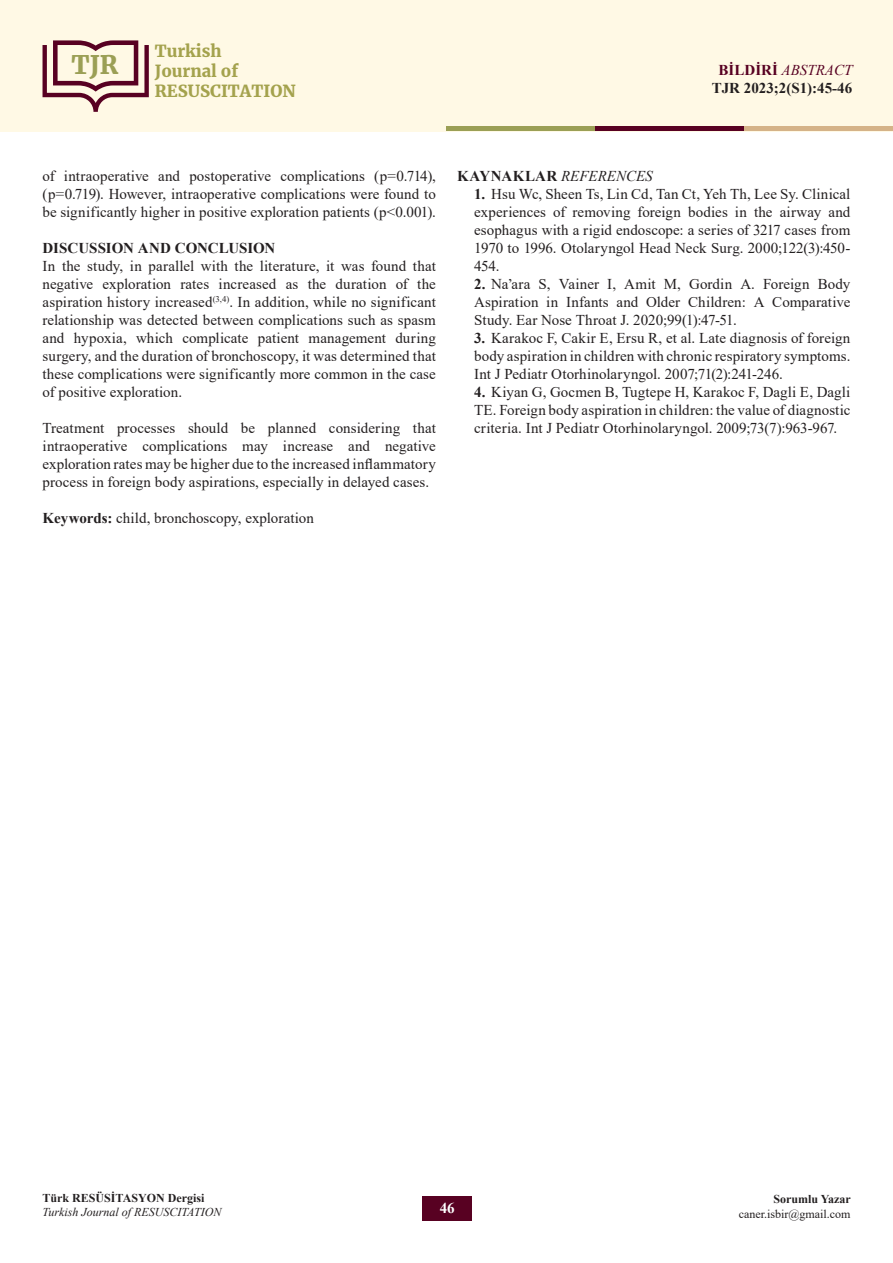
<style>
.page{position:relative;width:893px;height:1263px;background:#fff}
.page>*{position:absolute;margin:0;border:0;box-sizing:border-box;transform-origin:0 0}
.t1{font:900 25.35px "Merriweather";color:#9b9f55}
.t2{font:900 16.5px/19.8px "Merriweather";color:#a4a24d}
.Temel_Paragraf{font:15px/18px "Times New Roman";letter-spacing:.005em;color:#231f20;text-align:justify}
.Temel_Paragraf-2{font:700 15px/18px "Times New Roman";color:#231f20;text-align:center}
.Temel_Paragraf-3{font:italic 15px "Times New Roman";color:#231f20}
.t3{font:700 15px "Times New Roman";color:#fff}
.t4{font:700 12px "Times New Roman";color:#231f20}
.t5{font:italic 12px "Times New Roman";color:#231f20}
.t6{font:12px "Times New Roman";color:#231f20}
.s1{color:#580122}
.s2{font-weight:400;font-style:italic;color:#580122}
.s3{font-weight:700}
.s4{font-weight:700;font-style:normal}
</style>
<div class="page">
<div style="left:0;top:0;width:893px;height:131px;background:#fff9e5"></div>
<svg style="left:43px;top:40px;width:106px;height:72px"></svg>
<div style="left:446px;top:126px;width:149px;height:5px;background:#9b9f55"></div>
<div style="left:595px;top:126px;width:149px;height:5px;background:#580122"></div>
<div style="left:744px;top:126px;width:149px;height:5px;background:#d5b388"></div>
<div style="left:422px;top:1196px;width:50px;height:24px;background:#580122"></div>
<h1 class="t1" style="left:72px;top:47px;width:48px">TJR</h1>
<p class="t2" style="left:155px;top:41px;width:142px">Turkish<br>Journal of<br>RESUSCITATION</p>
<p class="Temel_Paragraf-2" style="left:712px;top:61px;width:142px"><span class="s1">BİLDİRİ</span> <span class="s2">ABSTRACT<br></span>TJR 2023;2(S1):45-46</p>
<p class="Temel_Paragraf" style="left:43px;top:166px;width:395px">of intraoperative and postoperative complications (p=0.714), (p=0.719). However, intraoperative complications were found to be significantly higher in positive exploration patients (p˂0.001).</p>
<p class="Temel_Paragraf-2" style="left:43px;top:238px;width:234px">DISCUSSION AND CONCLUSION</p>
<p class="Temel_Paragraf" style="left:43px;top:256px;width:395px">In the study, in parallel with the literature, it was found that negative exploration rates increased as the duration of the aspiration history increased<sup>(3,4)</sup>. In addition, while no significant relationship was detected between complications such as spasm and hypoxia, which complicate patient management during surgery, and the duration of bronchoscopy, it was determined that these complications were significantly more common in the case of positive exploration.</p>
<p class="Temel_Paragraf" style="left:43px;top:418px;width:395px">Treatment processes should be planned considering that intraoperative complications may increase and negative exploration rates may be higher due to the increased inflammatory process in foreign body aspirations, especially in delayed cases.</p>
<p class="Temel_Paragraf" style="left:43px;top:508px;width:273px"><span class="s3">Keywords:</span> child, bronchoscopy, exploration</p>
<p class="Temel_Paragraf-3" style="left:457px;top:165px;width:197px"><span class="s4">KAYNAKLAR</span> REFERENCES</p>
<p class="Temel_Paragraf" style="left:474px;top:184px;width:378px"><span class="s3">1.</span> Hsu Wc, Sheen Ts, Lin Cd, Tan Ct, Yeh Th, Lee Sy. Clinical experiences of removing foreign bodies in the airway and esophagus with a rigid endoscope: a series of 3217 cases from 1970 to 1996. Otolaryngol Head Neck Surg. 2000;122(3):450- 454.</p>
<p class="Temel_Paragraf" style="left:474px;top:274px;width:378px"><span class="s3">2.</span> Na’ara S, Vainer I, Amit M, Gordin A. Foreign Body Aspiration in Infants and Older Children: A Comparative Study. Ear Nose Throat J. 2020;99(1):47-51.</p>
<p class="Temel_Paragraf" style="left:474px;top:328px;width:378px"><span class="s3">3.</span> Karakoc F, Cakir E, Ersu R, et al. Late diagnosis of foreign body aspiration in children with chronic respiratory symptoms.<br>Int J Pediatr Otorhinolaryngol. 2007;71(2):241-246.</p>
<p class="Temel_Paragraf" style="left:474px;top:382px;width:378px"><span class="s3">4.</span> Kiyan G, Gocmen B, Tugtepe H, Karakoc F, Dagli E, Dagli TE. Foreign body aspiration in children: the value of diagnostic criteria. Int J Pediatr Otorhinolaryngol. 2009;73(7):963-967.</p>
<p class="t4" style="left:43px;top:1189px;width:163px">Türk RESÜSİTASYON Dergisi</p>
<p class="t5" style="left:43px;top:1204px;width:181px">Turkish Journal of RESUSCITATION</p>
<p class="t3" style="left:440px;top:1197px;width:16px">46</p>
<p class="t4" style="left:773px;top:1191px;width:79px">Sorumlu Yazar</p>
<p class="t6" style="left:739px;top:1205px;width:113px">caner.isbir@gmail.com</p>
</div>
